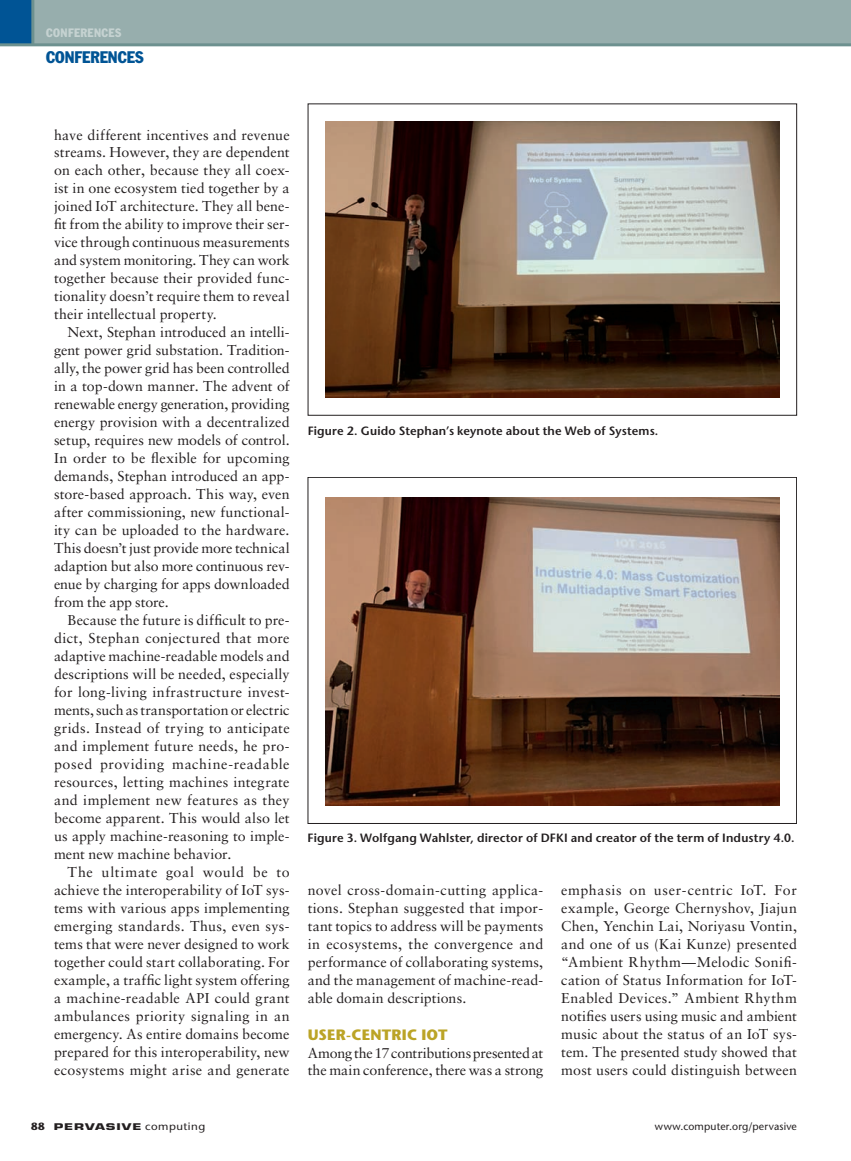
<style>
.page{position:relative;width:851px;height:1161px;background:#fff}
.page>*{position:absolute;margin:0;border:0;box-sizing:border-box;transform-origin:0 0}
.t1{font:condensed 16.5px "Franklin Gothic Std";color:#005495}
.t2{font:700 15px "Stone Sans Std";letter-spacing:.015em;color:#bba426}
.t3{font:14.25px/18px "Sabon LT Std";letter-spacing:.01em;color:#231f20;text-align:justify}
.t4{font:14.25px/18px "Sabon LT Std";letter-spacing:-.01em;color:#231f20}
.t5{font:14.25px "Sabon LT Std";letter-spacing:.035em;color:#231f20}
.t6{font:14.25px "Sabon LT Std";letter-spacing:.04em;color:#231f20}
.t7{font:14.25px "Sabon LT Std";letter-spacing:.045em;color:#231f20}
.t8{font:600 12px "Stone Sans Std";letter-spacing:.015em;color:#231f20}
.t9{font:condensed 12px "Franklin Gothic Std";letter-spacing:.035em;color:#c5d2d1}
.t10{font:500 10.5px "Stone Sans Std";letter-spacing:.015em;color:#231f20}
.t11{font:700 9px "Eurostile LT Std";letter-spacing:.07em;color:#231f20;scale:1.5 1}
.s1{font-family:"Stone Sans Std";font-size:10.5px}
.s2{font-family:"Stone Sans Std";font-weight:500;font-size:10.5px}
</style>
<div class="page">
<div style="left:0;top:0;width:34px;height:45px;background:#005495"></div>
<div style="left:34px;top:0;width:816px;height:45px;background:#97aead"></div>
<hr style="left:31px;top:0;width:3px;height:46px;background:#6d918f">
<hr style="left:0;top:43px;width:850px;height:3px;background:#6d918f">
<hr style="left:850px;top:0;width:1px;height:45px;background:#97aead">
<img style="left:325px;top:498px;width:454px;height:307px">
<div style="left:307px;top:104px;width:490px;height:312px;border:1px solid #231f20"></div>
<img style="left:325px;top:122px;width:454px;height:275px">
<p class="t9" style="left:46px;top:26px;width:77px">CONFERENCES</p>
<p class="t1" style="left:46px;top:47px;width:99px">CONFERENCES</p>
<p class="t3" style="left:54px;top:125px;width:237px">have different incentives and revenue</p>
<p class="t3" style="left:54px;top:143px;width:237px">streams. However, they are dependent</p>
<p class="t3" style="left:54px;top:161px;width:237px">on each other, because they all coex-</p>
<p class="t3" style="left:54px;top:179px;width:237px">ist in one ecosystem tied together by a</p>
<p class="t3" style="left:54px;top:197px;width:237px">joined IoT architecture. They all bene-</p>
<p class="t3" style="left:54px;top:215px;width:237px">fit from the ability to improve their ser-</p>
<p class="t3" style="left:54px;top:233px;width:237px">vice through continuous measurements</p>
<p class="t3" style="left:54px;top:251px;width:237px">and system monitoring. They can work</p>
<p class="t3" style="left:54px;top:269px;width:237px">together because their provided func-</p>
<p class="t3" style="left:54px;top:287px;width:237px">tionality doesn’t require them to reveal</p>
<p class="t3" style="left:54px;top:305px;width:164px">their intellectual property.</p>
<p class="t3" style="left:67px;top:323px;width:224px">Next, Stephan introduced an intelli-</p>
<p class="t3" style="left:54px;top:341px;width:237px">gent power grid substation. Tradition-</p>
<p class="t3" style="left:54px;top:359px;width:237px">ally, the power grid has been controlled</p>
<p class="t3" style="left:54px;top:377px;width:237px">in a top-down manner. The advent of</p>
<p class="t4" style="left:54px;top:395px;width:237px">renewable energy generation, providing</p>
<p class="t3" style="left:54px;top:413px;width:237px">energy provision with a decentralized</p>
<p class="t3" style="left:54px;top:431px;width:237px">setup, requires new models of control.</p>
<p class="t3" style="left:54px;top:449px;width:237px">In order to be flexible for upcoming</p>
<p class="t3" style="left:54px;top:467px;width:237px">demands, Stephan introduced an app-</p>
<p class="t3" style="left:54px;top:485px;width:237px">store-based approach. This way, even</p>
<p class="t3" style="left:54px;top:503px;width:237px">after commissioning, new functional-</p>
<p class="t3" style="left:54px;top:521px;width:237px">ity can be uploaded to the hardware.</p>
<p class="t4" style="left:54px;top:539px;width:237px">This doesn’t just provide more technical</p>
<p class="t4" style="left:54px;top:557px;width:237px">adaption but also more continuous rev-</p>
<p class="t3" style="left:54px;top:575px;width:237px">enue by charging for apps downloaded</p>
<p class="t4" style="left:54px;top:593px;width:116px">from the app store.</p>
<p class="t3" style="left:67px;top:611px;width:224px">Because the future is difficult to pre-</p>
<p class="t3" style="left:54px;top:629px;width:237px">dict, Stephan conjectured that more</p>
<p class="t3" style="left:54px;top:647px;width:237px">adaptive machine-readable models and</p>
<p class="t3" style="left:54px;top:665px;width:237px">descriptions will be needed, especially</p>
<p class="t3" style="left:54px;top:683px;width:237px">for long-living infrastructure invest-</p>
<p class="t4" style="left:54px;top:701px;width:237px">ments, such as transportation or electric</p>
<p class="t3" style="left:54px;top:719px;width:237px">grids. Instead of trying to anticipate</p>
<p class="t3" style="left:54px;top:737px;width:237px">and implement future needs, he pro-</p>
<p class="t6" style="left:54px;top:756px;width:237px">posed providing machine-readable</p>
<p class="t3" style="left:54px;top:773px;width:237px">resources, letting machines integrate</p>
<p class="t3" style="left:54px;top:791px;width:237px">and implement new features as they</p>
<p class="t3" style="left:54px;top:809px;width:237px">become apparent. This would also let</p>
<p class="t3" style="left:54px;top:827px;width:237px">us apply machine-reasoning to imple-</p>
<p class="t3" style="left:54px;top:845px;width:179px">ment new machine behavior.</p>
<p class="t7" style="left:67px;top:864px;width:223px">The ultimate goal would be to</p>
<p class="t3" style="left:54px;top:881px;width:237px">achieve the interoperability of IoT sys-</p>
<p class="t3" style="left:54px;top:899px;width:237px">tems with various apps implementing</p>
<p class="t3" style="left:54px;top:917px;width:237px">emerging standards. Thus, even sys-</p>
<p class="t3" style="left:54px;top:935px;width:237px">tems that were never designed to work</p>
<p class="t3" style="left:54px;top:953px;width:237px">together could start collaborating. For</p>
<p class="t3" style="left:54px;top:971px;width:237px">example, a traffic light system offering</p>
<p class="t3" style="left:54px;top:989px;width:237px">a machine-readable API could grant</p>
<p class="t5" style="left:54px;top:1008px;width:237px">ambulances priority signaling in an</p>
<p class="t3" style="left:54px;top:1025px;width:237px">emergency. As entire domains become</p>
<p class="t3" style="left:54px;top:1043px;width:237px">prepared for this interoperability, new</p>
<p class="t3" style="left:54px;top:1061px;width:237px">ecosystems might arise and generate</p>
<p class="t8" style="left:308px;top:423px;width:352px">Figure 2. Guido Stephan’s keynote about the Web of Systems.</p>
<p class="t8" style="left:307px;top:830px;width:488px">Figure 3. Wolfgang Wahlster, director of DFKI and creator of the term of Industry 4.0.</p>
<p class="t3" style="left:307px;top:881px;width:237px">novel cross-domain-cutting applica&shy;tions. Stephan suggested that impor&shy;tant topics to address will be payments in ecosystems, the convergence and performance of collaborating systems, and the management of machine-read&shy;able domain descriptions.</p>
<p class="t2" style="left:308px;top:1025px;width:10px">USE</p>
<p class="t2" style="left:336px;top:1025px;width:113px">R-CENTRIC IOT</p>
<p class="t4" style="left:308px;top:1043px;width:237px">Among the 17 contributions presented at the main conference, there was a strong</p>
<p class="t3" style="left:561px;top:881px;width:237px">emphasis on user-centric IoT. For example, George Chernyshov, Jiajun Chen, Yenchin Lai, Noriyasu Vontin, and one of us (Kai Kunze) presented “Ambient Rhythm—Melodic Sonifi&shy;cation of Status Information for IoT-Enabled Devices.” Ambient Rhythm notifies users using music and ambient music about the status of an IoT sys&shy;tem. The presented study showed that most users could distinguish between</p>
<p class="t11" style="left:31px;top:1121px;width:117px"><span class="s1">88</span> PERVASIVE <span class="s2">computing</span></p>
<p class="t10" style="left:655px;top:1120px;width:143px">www.computer.org/pervasive</p>
</div>
